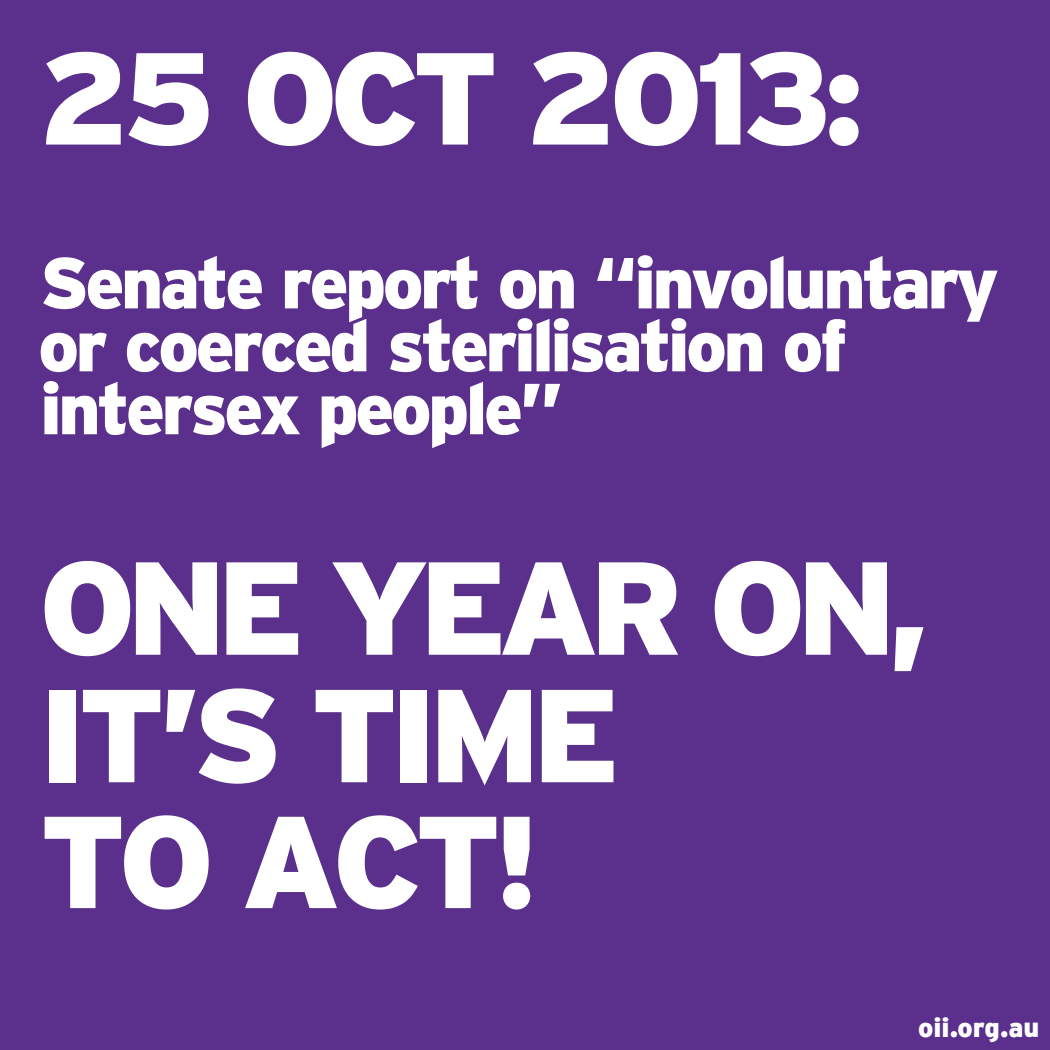
<style>
.page{position:relative;width:1050px;height:1050px;background:#5a308c}
.page>*{position:absolute;margin:0;border:0;box-sizing:border-box;transform-origin:0 0}
.t1{font:900 132px/127.5px "Interstate Plus";letter-spacing:-.07em;color:#fff}
.t2{font:900 130.5px "Interstate Plus";letter-spacing:-.06em;color:#fff}
.t3{font:900 72px/63px "Interstate Plus";letter-spacing:-.05em;color:#fff}
.t4{font:900 27px "Interstate Plus";color:#fff}
</style>
<div class="page">
<h2 class="t2" style="left:39px;top:24px;width:827px">25 OCT 2013:</h2>
<p class="t3" style="left:38px;top:251px;width:962px">Senate report on “involuntary or coerced sterilisation of intersex people”</p>
<h1 class="t1" style="left:39px;top:543px;width:891px">ONE YEAR ON,<br>IT’S TIME</h1>
<h2 class="t2" style="left:39px;top:788px;width:502px">TO ACT!</h2>
<p class="t4" style="left:918px;top:1012px;width:123px">oii.org.au</p>
</div>
